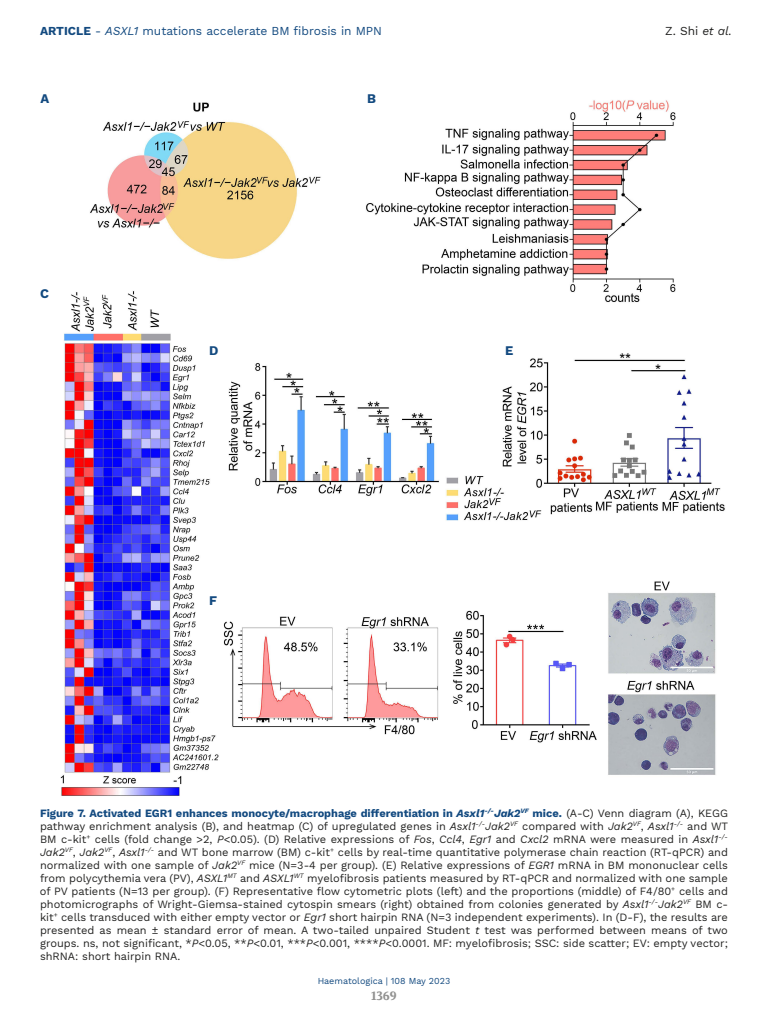
<style>
.page{position:relative;width:768px;height:1024px;background:#fff}
.page>*{position:absolute;margin:0;border:0;box-sizing:border-box;transform-origin:0 0}
.t1{font:700 13px "Work Sans";color:#134a80}
.t2{font:12px "Work Sans";color:#134a80}
.t3{font:12px "Work Sans";color:#222221}
.t4{font:700 12px "Volkhov";color:#919190}
.t5{font:11px/13px "Work Sans";color:#222221;text-align:justify}
.t6{font:9px "Work Sans";color:#134a80}
.s1{font-weight:700}
.s2{font-style:italic}
.s3{font-weight:700;color:#134a80}
.s4{font-weight:700;font-style:italic;color:#134a80}
</style>
<div class="page">
<img style="left:60px;top:100px;width:665px;height:696px">
<p class="t2" style="left:40px;top:24px;width:344px"><span class="s1">ARTICLE</span> - <span class="s2">ASXL1</span> mutations accelerate BM fibrosis in MPN</p>
<p class="t3" style="left:665px;top:24px;width:68px">Z. Shi <span class="s2">et al.</span></p>
<p class="t1" style="left:41px;top:91px;width:10px">A</p>
<p class="t1" style="left:367px;top:91px;width:10px">B</p>
<p class="t1" style="left:40px;top:286px;width:10px">C</p>
<p class="t1" style="left:209px;top:343px;width:11px">D</p>
<p class="t1" style="left:505px;top:343px;width:10px">E</p>
<p class="t1" style="left:209px;top:593px;width:9px">F</p>
<p class="t5" style="left:40px;top:807px;width:690px"><span class="s3">Figure 7. Activated EGR1 enhances monocyte/macrophage differentiation in</span> <span class="s4">Asxl1</span><sup>-/-</sup><span class="s4">Jak2</span><sup>VF</sup> <span class="s3">mice.</span> (A-C) Venn diagram (A), KEGG pathway enrichment analysis (B), and heatmap (C) of upregulated genes in <span class="s2">Asxl1</span><sup>-/-</sup><span class="s2">Jak2</span><sup>VF</sup> compared with <span class="s2">Jak2</span><sup>VF</sup>, <span class="s2">Asxl1</span><sup>-/-</sup> and WT BM c-kit<sup>+</sup> cells (fold change &gt;2, <span class="s2">P</span>&lt;0.05). (D) Relative expressions of <span class="s2">Fos</span>, <span class="s2">Ccl4</span>, <span class="s2">Egr1</span> and <span class="s2">Cxcl2</span> mRNA were measured in <span class="s2">Asxl1</span><sup>-/- </sup><span class="s2">Jak2</span><sup>VF</sup>, <span class="s2">Jak2</span><sup>VF</sup>, <span class="s2">Asxl1</span><sup>-/-</sup> and WT bone marrow (BM) c-kit<sup>+</sup> cells by real-time quantitative polymerase chain reaction (RT-qPCR) and normalized with one sample of <span class="s2">Jak2</span><sup>VF</sup> mice (N=3-4 per group). (E) Relative expressions of <span class="s2">EGR1</span> mRNA in BM mononuclear cells from polycythemia vera (PV), <span class="s2">ASXL1</span><sup>MT</sup> and <span class="s2">ASXL1</span><sup>WT</sup> myelofibrosis patients measured by RT-qPCR and normalized with one sample of PV patients (N=13 per group). (F) Representative flow cytometric plots (left) and the proportions (middle) of F4/80<sup>+</sup> cells and photomicrographs of Wright-Giemsa-stained cytospin smears (right) obtained from colonies generated by <span class="s2">Asxl1</span><sup>-/-</sup><span class="s2">Jak2</span><sup>VF</sup> BM c&shy;kit<sup>+</sup> cells transduced with either empty vector or <span class="s2">Egr1</span> short hairpin RNA (N=3 independent experiments). In (D-F), the results are presented as mean ± standard error of mean. A two-tailed unpaired Student <span class="s2">t</span> test was performed between means of two groups. ns, not significant, *<span class="s2">P</span>&lt;0.05, **<span class="s2">P</span>&lt;0.01, ***<span class="s2">P</span>&lt;0.001, ****<span class="s2">P</span>&lt;0.0001. MF: myelofibrosis; SSC: side scatter; EV: empty vector; shRNA: short hairpin RNA.</p>
<p class="t6" style="left:318px;top:976px;width:134px">Haematologica | 108 May 2023</p>
<p class="t4" style="left:371px;top:988px;width:27px">1369</p>
</div>
